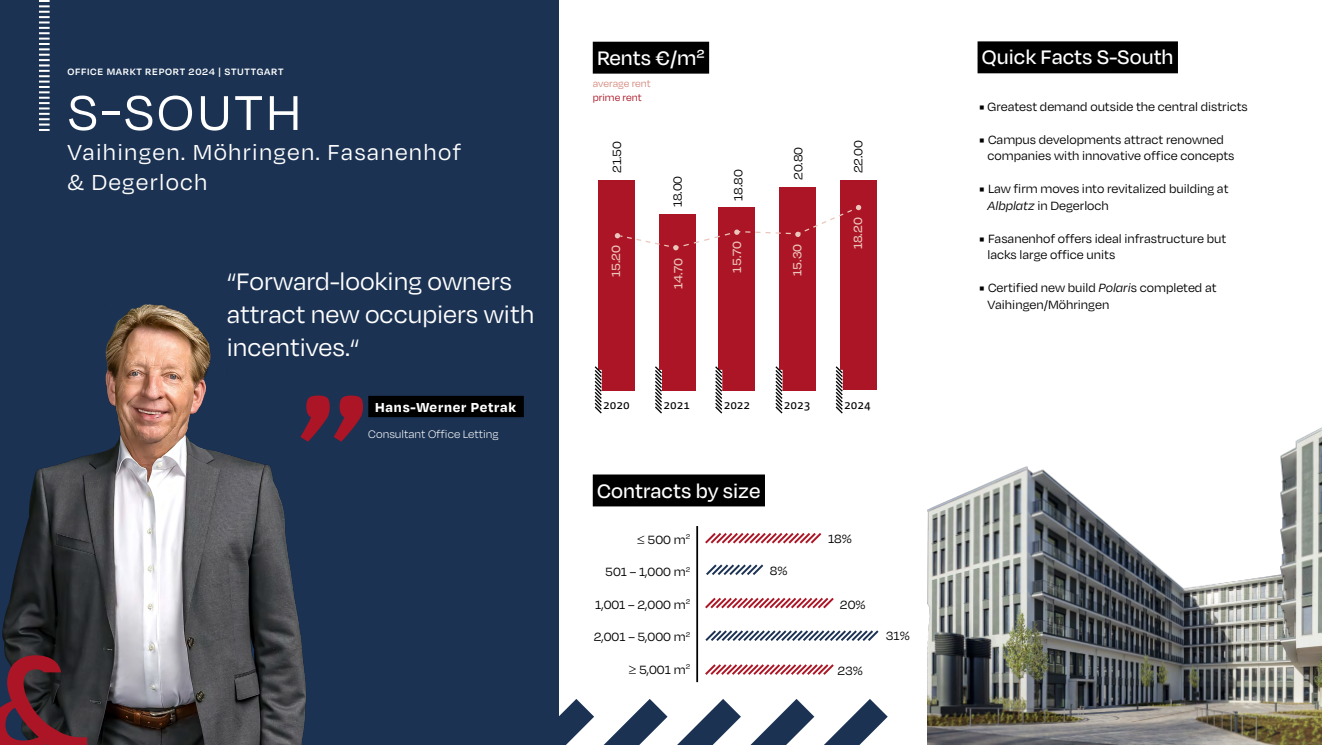
<style>
.page{position:relative;width:1322px;height:745px;background:#fff}
.page>*{position:absolute;margin:0;border:0;box-sizing:border-box;transform-origin:0 0}
.t1{font:56.25px "Degular";letter-spacing:.045em;color:#fff}
.t2{font:27.5px/33px "Degular";color:#fff}
.t3{font:25px/30px "Degular";letter-spacing:.05em;color:#fff}
.t4{font:500 22.5px "Degular";color:#fff}
.t5{font:700 15px "Degular";letter-spacing:.05em;color:#fff}
.t6{font:13.75px/16.5px "Degular";color:#000}
.t7{font:500 13.75px "Degular";color:#eac6bd}
.t8{font:300 12.5px "Degular";color:#fff}
.t9{font:12.5px "Camingo Dos Pro";color:#000}
.t10{font:11.25px "Degular";letter-spacing:-.005em;color:#d48b7f}
.t11{font:11.25px "Degular";color:#ac1525}
.t12{font:600 10.62px "Degular";letter-spacing:.065em;color:#fff}
.s1{font-family:"Minion Pro"}
.s2{font-style:italic}
</style>
<div class="page">
<div style="left:778px;top:187px;width:37px;height:203px;background:#ac1525"></div>
<div style="left:718px;top:207px;width:37px;height:183px;background:#ac1525"></div>
<div style="left:659px;top:214px;width:37px;height:176px;background:#ac1525"></div>
<div style="left:598px;top:180px;width:37px;height:210px;background:#ac1525"></div>
<div style="left:839px;top:180px;width:37px;height:210px;background:#ac1525"></div>
<div style="left:0;top:0;width:558px;height:744px;background:#1b3253"></div>
<svg style="left:39px;top:0;width:11px;height:131px"></svg>
<svg style="left:558px;top:671px;width:330px;height:73px"></svg>
<div style="left:368px;top:395px;width:156px;height:22px;background:#000"></div>
<img style="left:2px;top:304px;width:307px;height:440px">
<div style="left:977px;top:41px;width:201px;height:32px;background:#000"></div>
<svg style="left:705px;top:533px;width:117px;height:11px"></svg>
<svg style="left:706px;top:564px;width:58px;height:11px"></svg>
<svg style="left:705px;top:597px;width:129px;height:12px"></svg>
<svg style="left:705px;top:630px;width:174px;height:11px"></svg>
<hr style="left:696px;top:525px;width:2px;height:156px;background:#000">
<img style="left:927px;top:427px;width:395px;height:317px">
<svg style="left:300px;top:395px;width:63px;height:46px"></svg>
<svg style="left:594px;top:366px;width:9px;height:48px"></svg>
<svg style="left:655px;top:366px;width:8px;height:48px"></svg>
<svg style="left:715px;top:366px;width:8px;height:48px"></svg>
<svg style="left:775px;top:364px;width:9px;height:50px"></svg>
<svg style="left:835px;top:364px;width:8px;height:50px"></svg>
<svg style="left:615px;top:205px;width:246px;height:45px"></svg>
<svg style="left:0;top:655px;width:87px;height:89px;background:#55242e"></svg>
<svg style="left:703px;top:664px;width:133px;height:12px"></svg>
<div style="left:593px;top:42px;width:116px;height:32px;background:#000"></div>
<div style="left:593px;top:474px;width:172px;height:32px;background:#000"></div>
<p class="t12" style="left:67px;top:65px;width:218px">OFFICE MARKT REPORT 2024 | STUTTGART</p>
<h1 class="t1" style="left:67px;top:79px;width:236px">S-SOUTH</h1>
<h3 class="t3" style="left:67px;top:136px;width:395px">Vaihingen. Möhringen. Fasanenhof &amp; Degerloch</h3>
<h2 class="t2" style="left:227px;top:263px;width:309px">“Forward-looking owners attract new occupiers with incentives.“</h2>
<p class="t5" style="left:375px;top:397px;width:142px">Hans-Werner Petrak</p>
<p class="t8" style="left:368px;top:426px;width:132px">Consultant Office Letting</p>
<h3 class="t4" style="left:597px;top:44px;width:109px">Rents €/m²</h3>
<p class="t10" style="left:593px;top:77px;width:60px">average rent</p>
<p class="t11" style="left:593px;top:91px;width:51px">prime rent</p>
<p class="t6" style="left:608px;top:173px;width:33px;rotate:-90deg">21.50</p>
<p class="t7" style="left:608px;top:277px;width:34px;rotate:-90deg">15.20</p>
<p class="t6" style="left:668px;top:207px;width:33px;rotate:-90deg">18.00</p>
<p class="t6" style="left:729px;top:201px;width:33px;rotate:-90deg">18.80</p>
<p class="t6" style="left:789px;top:180px;width:35px;rotate:-90deg">20.80</p>
<p class="t7" style="left:670px;top:289px;width:33px;rotate:-90deg">14.70</p>
<p class="t7" style="left:728px;top:272px;width:33px;rotate:-90deg">15.70</p>
<p class="t7" style="left:789px;top:276px;width:34px;rotate:-90deg">15.30</p>
<p class="t6" style="left:849px;top:173px;width:35px;rotate:-90deg">22.00</p>
<p class="t7" style="left:849px;top:249px;width:34px;rotate:-90deg">18.20</p>
<p class="t9" style="left:603px;top:396px;width:28px">2020</p>
<p class="t9" style="left:663px;top:396px;width:28px">2021</p>
<p class="t9" style="left:724px;top:396px;width:28px">2022</p>
<p class="t9" style="left:784px;top:396px;width:28px">2023</p>
<p class="t9" style="left:844px;top:396px;width:28px">2024</p>
<h3 class="t4" style="left:597px;top:476px;width:165px">Contracts by size</h3>
<p class="t6" style="left:637px;top:530px;width:54px">≤ 500 m<sup>2</sup></p>
<p class="t6" style="left:605px;top:563px;width:86px">501 – 1,000 m<sup>2</sup></p>
<p class="t6" style="left:595px;top:595px;width:96px">1,001 – 2,000 m<sup>2</sup></p>
<p class="t6" style="left:594px;top:628px;width:98px">2,001 – 5,000 m<sup>2</sup></p>
<p class="t6" style="left:629px;top:660px;width:63px">≥ 5,001 m<sup>2</sup></p>
<p class="t6" style="left:837px;top:661px;width:27px">23%</p>
<p class="t6" style="left:828px;top:529px;width:25px">18%</p>
<p class="t6" style="left:770px;top:561px;width:19px">8%</p>
<p class="t6" style="left:840px;top:595px;width:27px">20%</p>
<p class="t6" style="left:886px;top:626px;width:25px">31%</p>
<h3 class="t4" style="left:982px;top:44px;width:193px">Quick Facts S-South</h3>
<p class="t6" style="left:979px;top:97px;width:270px"><span class="s1">■</span> Greatest demand outside the central districts</p>
<p class="t6" style="left:987px;top:130px;width:248px;text-indent:-8px"><span class="s1">■</span> Campus developments attract renowned companies with innovative office concepts</p>
<p class="t6" style="left:987px;top:180px;width:242px;text-indent:-8px"><span class="s1">■</span> Law firm moves into revitalized building at<br><span class="s2">Albplatz</span> in Degerloch</p>
<p class="t6" style="left:987px;top:229px;width:240px;text-indent:-8px"><span class="s1">■</span> Fasanenhof offers ideal infrastructure but lacks large office units</p>
<p class="t6" style="left:987px;top:279px;width:230px;text-indent:-8px"><span class="s1">■</span> Certified new build <span class="s2">Polari</span>s completed at<br>Vaihingen/Möhringen</p>
</div>
